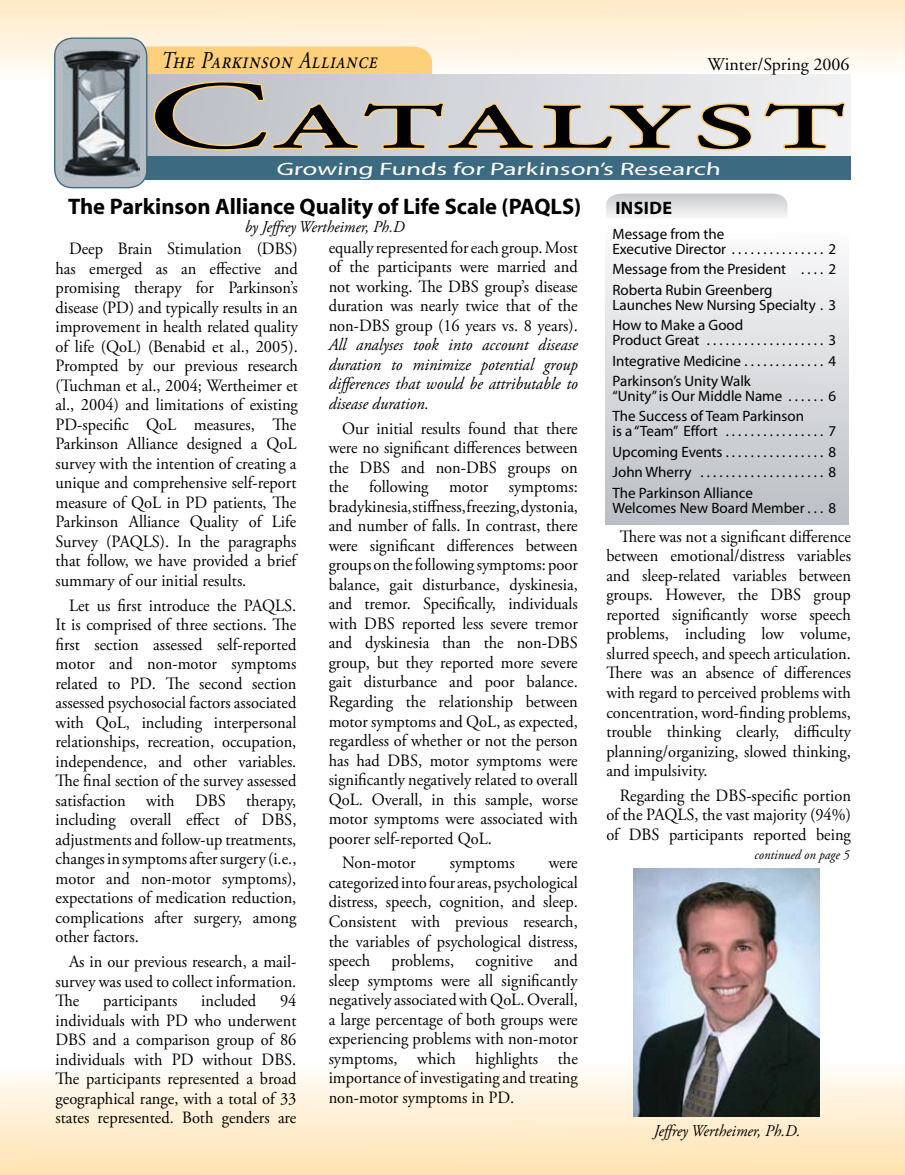
<style>
.page{position:relative;width:905px;height:1175px;background:#fff}
.page>*{position:absolute;margin:0;border:0;box-sizing:border-box;transform-origin:0 0}
.t1{font:96.3px "Adobe Garamond Regular SC";letter-spacing:.035em;color:#000;scale:1.82 1}
.t2{font:italic 24px "Adobe Garamond Regular SC";color:#000;scale:.8 1}
.t3{font:700 22.5px "Myriad";color:#000}
.t4{font:18px "Myriad";color:#fff;scale:1.5 1}
.t5{font:18px "Adobe Garamond";color:#000}
.t6{font:700 18px "Myriad";letter-spacing:.025em;color:#000}
.t7{font:17.25px/19.5px "Adobe Garamond Pro";color:#000;text-align:justify;scale:.95 1}
.t8{font:italic 17.25px/19.5px "Adobe Garamond Pro";color:#000;text-align:justify;scale:.95 1}
.t9{font:italic 16.5px "Adobe Garamond Pro";color:#000;scale:.95 1}
.t10{font:15px/20.4px "Myriad";color:#000}
.t11{font:italic 13.5px "Adobe Garamond";color:#000;scale:.95 1}
</style>
<div class="page">
<svg style="left:0;top:950px;width:904px;height:224px"></svg>
<svg style="left:0;top:0;width:904px;height:189px"></svg>
<svg style="left:606px;top:194px;width:181px;height:23px;background:#dedfe2"></svg>
<div style="left:605px;top:221px;width:243px;height:303px;background:linear-gradient(to bottom,#fdfdfd,#b9bec4)"></div>
<div style="left:146px;top:156px;width:704px;height:24px;background:#3c6a81"></div>
<div style="left:146px;top:74px;width:704px;height:81px;background:linear-gradient(to right,#bbbfc5,#f1f1f2)"></div>
<svg style="left:144px;top:46px;width:389px;height:106px;background:#dcd0b9"></svg>
<svg style="left:541px;top:101px;width:212px;height:51px;background:#e8decb"></svg>
<svg style="left:761px;top:101px;width:86px;height:50px"></svg>
<div style="left:55px;top:38px;width:92px;height:150px;background:#b5bcc3;border-radius:18px"></div>
<div style="left:54px;top:38px;width:93px;height:150px;border:1px solid #3c6a81;border-radius:18px"></div>
<img style="left:63px;top:50px;width:76px;height:127px">
<img style="left:633px;top:869px;width:186px;height:247px">
<h2 class="t2" style="left:161px;top:48px;width:278px">The Parkinson Alliance</h2>
<p class="t5" style="left:707px;top:54px;width:143px">Winter/Spring 2006</p>
<h1 class="t1" style="left:147px;top:66px;width:385px">Catalyst</h1>
<p class="t4" style="left:276px;top:160px;width:299px">Growing Funds for Parkinson’s Research</p>
<h3 class="t3" style="left:68px;top:195px;width:515px">The Parkinson Alliance Quality of Life Scale (PAQLS)</h3>
<p class="t9" style="left:245px;top:217px;width:170px">by Jeffrey Wertheimer, Ph.D</p>
<p class="t7" style="left:56px;top:239px;width:257px;text-indent:14px">Deep Brain Stimulation (DBS) has emerged as an effective and promising therapy for Parkinson’s disease (PD) and typically results in an improvement in health related quality of life (QoL) (Benabid et al., 2005).<br>Prompted by our previous research (Tuchman et al., 2004; Wertheimer et al., 2004) and limitations of existing PD-specific QoL measures, The Parkinson Alliance designed a QoL survey with the intention of creating a unique and comprehensive self-report measure of QoL in PD patients, The Parkinson Alliance Quality of Life Survey (PAQLS). In the paragraphs that follow, we have provided a brief summary of our initial results.</p>
<p class="t7" style="left:56px;top:596px;width:255px;text-indent:14px">Let us first introduce the PAQLS.<br>It is comprised of three sections. The first section assessed self-reported motor and non-motor symptoms related to PD. The second section assessed psychosocial factors associated with QoL, including interpersonal relationships, recreation, occupation, independence, and other variables.<br>The final section of the survey assessed satisfaction with DBS therapy, including overall effect of DBS, adjustments and follow-up treatments, changes in symptoms after surgery (i.e., motor and non-motor symptoms), expectations of medication reduction, complications after surgery, among other factors.</p>
<p class="t7" style="left:56px;top:952px;width:255px;text-indent:14px">As in our previous research, a mail&shy;survey was used to collect information.<br>The</p>
<p class="t7" style="left:103px;top:991px;width:80px">participants</p>
<p class="t7" style="left:201px;top:991px;width:59px">included</p>
<p class="t7" style="left:56px;top:991px;width:255px;text-indent:224px">94 individuals with PD who underwent DBS and a comparison group of 86 individuals with PD without DBS.<br>The participants represented a broad geographical range, with a total of 33 states represented. Both genders are</p>
<p class="t7" style="left:328px;top:238px;width:264px">equally represented for each group. Most of the participants were married and not working. The DBS group’s disease duration was nearly twice that of the non-DBS group (16 years vs. 8 years).</p>
<p class="t8" style="left:328px;top:336px;width:264px">All analyses took into account disease duration to minimize potential group differences that would be attributable to disease duration.</p>
<p class="t7" style="left:328px;top:419px;width:264px;text-indent:14px">Our initial results found that there were no significant differences between the DBS and non-DBS groups on the following motor symptoms: bradykinesia, stiffness, freezing, dystonia, and number of falls. In contrast, there were significant differences between groups on the following symptoms: poor balance, gait disturbance, dyskinesia, and tremor. Specifically, individuals with DBS reported less severe tremor and dyskinesia than the non-DBS group, but they reported more severe gait disturbance and poor balance.<br>Regarding the relationship between motor symptoms and QoL, as expected, regardless of whether or not the person has had DBS, motor symptoms were significantly negatively related to overall QoL. Overall, in this sample, worse motor symptoms were associated with poorer self-reported QoL.</p>
<p class="t7" style="left:342px;top:854px;width:79px">Non-motor</p>
<p class="t7" style="left:450px;top:854px;width:70px">symptoms</p>
<p class="t7" style="left:328px;top:854px;width:264px;text-indent:220px">were categorized into four areas, psychological distress, speech, cognition, and sleep.<br>Consistent with previous research, the variables of psychological distress, speech problems, cognitive and sleep symptoms were all significantly negatively associated with QoL. Overall, a large percentage of both groups were experiencing problems with non-motor symptoms, which highlights the importance of investigating and treating non-motor symptoms in PD.</p>
<p class="t6" style="left:615px;top:199px;width:58px">INSIDE</p>
<p class="t10" style="left:612px;top:227px;width:225px;line-height:15px">Message from the<br>Executive Director ............... 2</p>
<p class="t10" style="left:612px;top:260px;width:225px">Message from the President . . . . 2<br>Roberta Rubin Greenberg</p>
<p class="t10" style="left:612px;top:295px;width:225px">Launches New Nursing Specialty . 3<br>How to Make a Good</p>
<p class="t10" style="left:612px;top:330px;width:225px;text-align:justify">Product Great ................... 3<br>Integrative Medicine . . . . . . . . . . . . . 4<br>Parkinson’s Unity Walk</p>
<p class="t10" style="left:612px;top:386px;width:225px">“Unity” is Our Middle Name . . . . . . 6<br>The Success of Team Parkinson</p>
<p class="t10" style="left:612px;top:422px;width:225px;text-align:justify">is a “Team” Effort ................ 7<br>Upcoming Events ................ 8<br>John Wherry .................... 8<br>The Parkinson Alliance</p>
<p class="t10" style="left:612px;top:498px;width:225px">Welcomes New Board Member . . . 8</p>
<p class="t7" style="left:606px;top:527px;width:259px;text-indent:14px">There was not a significant difference between emotional/distress variables and sleep-related variables between groups. However, the DBS group reported significantly worse speech problems, including low volume, slurred speech, and speech articulation.<br>There was an absence of differences with regard to perceived problems with concentration, word-finding problems, trouble thinking clearly, difficulty planning/organizing, slowed thinking, and impulsivity.</p>
<p class="t7" style="left:606px;top:786px;width:259px;text-indent:14px">Regarding the DBS-specific portion of the PAQLS, the vast majority (94%) of DBS participants reported being</p>
<p class="t11" style="left:754px;top:847px;width:101px">continued on page 5</p>
<p class="t9" style="left:653px;top:1120px;width:156px">Jeffrey Wertheimer, Ph.D.</p>
</div>
